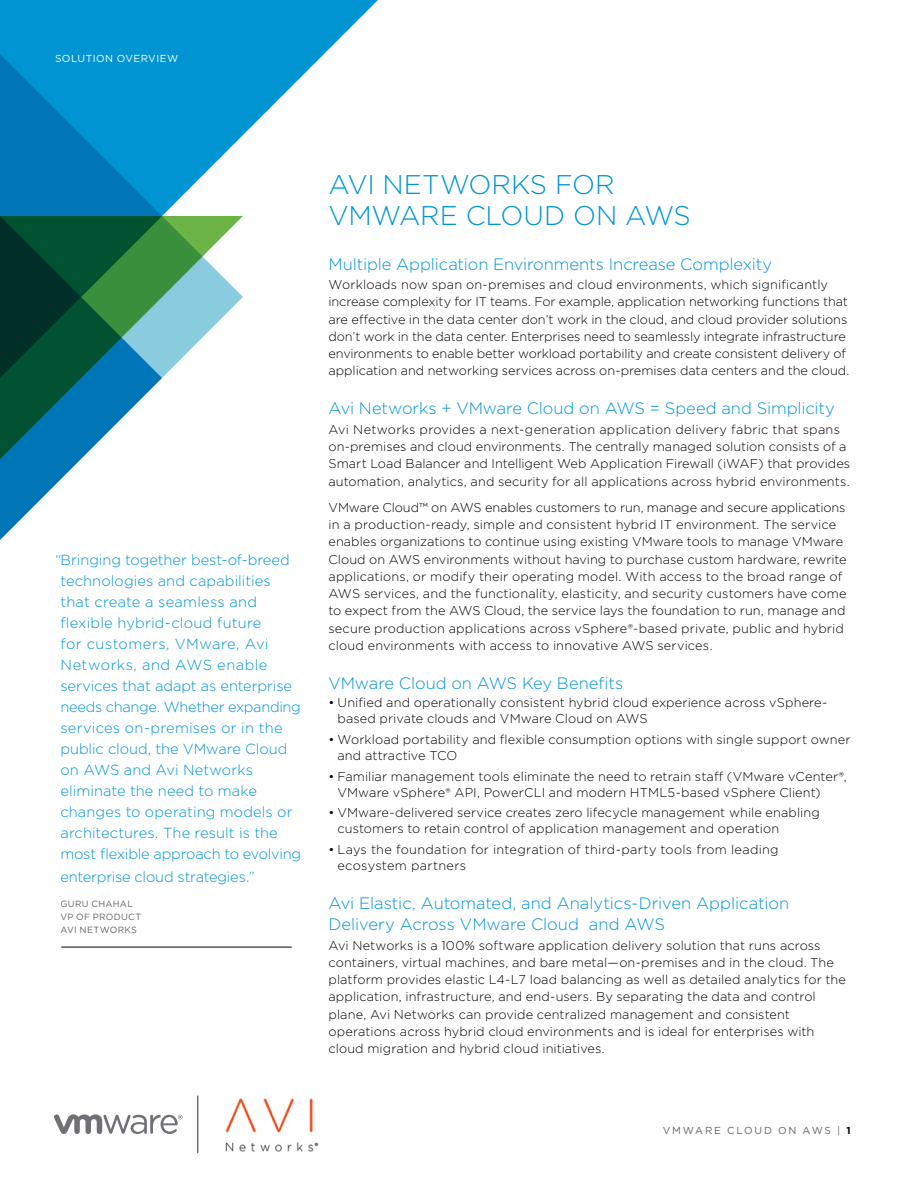
<style>
.page{position:relative;width:918px;height:1188px;background:#fff}
.page>*{position:absolute;margin:0;border:0;box-sizing:border-box;transform-origin:0 0}
._1a_MAIN_TITLE{font:300 27px/31.5px "Gotham";letter-spacing:-.01em;color:#0194d3}
._4a__SUBHEAD-1{font:300 16.5px/21px "Gotham";letter-spacing:-.005em;color:#0194d3}
.t1{font:300 14.7px/21px "Gotham";color:#0194d3}
._3a__BODY_TEXT{font:300 12.75px/17.2px "Gotham";letter-spacing:.005em;color:#000}
.FOLIO-BOTTOM-GRAY{font:10.2px "Gotham";letter-spacing:.175em;color:#636165}
.t2{font:10.2px "Gotham";letter-spacing:.045em;color:#fff}
._5d__SIDE-QUOTE-ATTR{font:9px/12.8px "Gotham";letter-spacing:.035em;color:#636165}
.s1{font-style:italic}
.s2{font-weight:700;color:#000}
</style>
<div class="page">
<img style="left:225px;top:1098px;width:94px;height:54px">
<hr style="left:197px;top:1096px;width:1px;height:57px;background:#717073">
<svg style="left:54px;top:1114px;width:129px;height:20px"></svg>
<svg style="left:0;top:0;width:378px;height:216px;fill:#0194d3"></svg>
<svg style="left:162px;top:216px;width:81px;height:162px"></svg>
<svg style="left:0;top:203px;width:162px;height:337px"></svg>
<hr style="left:61px;top:947px;width:231px;height:1px;background:#000">
<p class="t2" style="left:55px;top:52px;width:125px">SOLUTION OVERVIEW</p>
<p class="t1" style="left:60px;top:549px;width:242px;text-indent:-6px"><span class="s1">“</span>Bringing together best-of-breed technologies and capabilities that create a seamless and flexible hybrid-cloud future<br>for customers, VMware, Avi<br>Networks, and AWS enable services that adapt as enterprise needs change. Whether expanding services on-premises or in the public cloud, the VMware Cloud on AWS and Avi Networks eliminate the need to make changes to operating models or architectures. The result is the most flexible approach to evolving</p>
<p class="t1" style="left:60px;top:866px;width:196px">enterprise cloud strategies.”</p>
<p class="_5d__SIDE-QUOTE-ATTR" style="left:60px;top:898px;width:82px">GURU CHAHAL<br>VP OF PRODUCT<br>AVI NETWORKS</p>
<p class="_1a_MAIN_TITLE" style="left:328px;top:168px;width:364px">AVI NETWORKS FOR<br>VMWARE CLOUD ON AWS</p>
<p class="_4a__SUBHEAD-1" style="left:328px;top:253px;width:445px">Multiple Application Environments Increase Complexity</p>
<p class="_3a__BODY_TEXT" style="left:328px;top:276px;width:522px">Workloads now span on-premises and cloud environments, which significantly increase complexity for IT teams. For example, application networking functions that are effective in the data center don’t work in the cloud, and cloud provider solutions don’t work in the data center. Enterprises need to seamlessly integrate infrastructure environments to enable better workload portability and create consistent delivery of application and networking services across on-premises data centers and the cloud.</p>
<p class="_4a__SUBHEAD-1" style="left:328px;top:398px;width:508px">Avi Networks + VMware Cloud on AWS = Speed and Simplicity</p>
<p class="_3a__BODY_TEXT" style="left:328px;top:420px;width:523px">Avi Networks provides a next-generation application delivery fabric that spans on-premises and cloud environments. The centrally managed solution consists of a Smart Load Balancer and Intelligent Web Application Firewall (iWAF) that provides automation, analytics, and security for all applications across hybrid environments.</p>
<p class="_3a__BODY_TEXT" style="left:328px;top:498px;width:520px">VMware Cloud™ on AWS enables customers to run, manage and secure applications in a production-ready, simple and consistent hybrid IT environment. The service enables organizations to continue using existing VMware tools to manage VMware Cloud on AWS environments without having to purchase custom hardware, rewrite applications, or modify their operating model. With access to the broad range of AWS services, and the functionality, elasticity, and security customers have come to expect from the AWS Cloud, the service lays the foundation to run, manage and secure production applications across vSphere®-based private, public and hybrid cloud environments with access to innovative AWS services.</p>
<p class="_4a__SUBHEAD-1" style="left:328px;top:672px;width:296px">VMware Cloud on AWS Key Benefits</p>
<p class="_3a__BODY_TEXT" style="left:338px;top:694px;width:491px;line-height:16.2px;text-indent:-9px">• Unified and operationally consistent hybrid cloud experience across vSphere&shy;based private clouds and VMware Cloud on AWS</p>
<p class="_3a__BODY_TEXT" style="left:338px;top:731px;width:515px;line-height:16.2px;text-indent:-9px">• Workload portability and flexible consumption options with single support owner and attractive TCO</p>
<p class="_3a__BODY_TEXT" style="left:338px;top:768px;width:511px;line-height:16.2px;text-indent:-9px">• Familiar management tools eliminate the need to retrain staff (VMware vCenter®,<br>VMware vSphere® API, PowerCLI and modern HTML5-based vSphere Client)</p>
<p class="_3a__BODY_TEXT" style="left:338px;top:804px;width:484px;line-height:16.2px;text-indent:-9px">• VMware-delivered service creates zero lifecycle management while enabling customers to retain control of application management and operation</p>
<p class="_3a__BODY_TEXT" style="left:338px;top:841px;width:443px;line-height:16.2px;text-indent:-9px">• Lays the foundation for integration of third-party tools from leading ecosystem partners</p>
<p class="_4a__SUBHEAD-1" style="left:328px;top:892px;width:462px">Avi Elastic, Automated, and Analytics-Driven Application<br>Delivery Across VMware Cloud and AWS</p>
<p class="_3a__BODY_TEXT" style="left:328px;top:936px;width:519px">Avi Networks is a 100% software application delivery solution that runs across containers, virtual machines, and bare metal—on-premises and in the cloud. The platform provides elastic L4-L7 load balancing as well as detailed analytics for the application, infrastructure, and end-users. By separating the data and control plane, Avi Networks can provide centralized management and consistent operations across hybrid cloud environments and is ideal for enterprises with cloud migration and hybrid cloud initiatives.</p>
<p class="FOLIO-BOTTOM-GRAY" style="left:663px;top:1124px;width:189px">VMWARE CLOUD ON AWS | <span class="s2">1</span></p>
</div>
